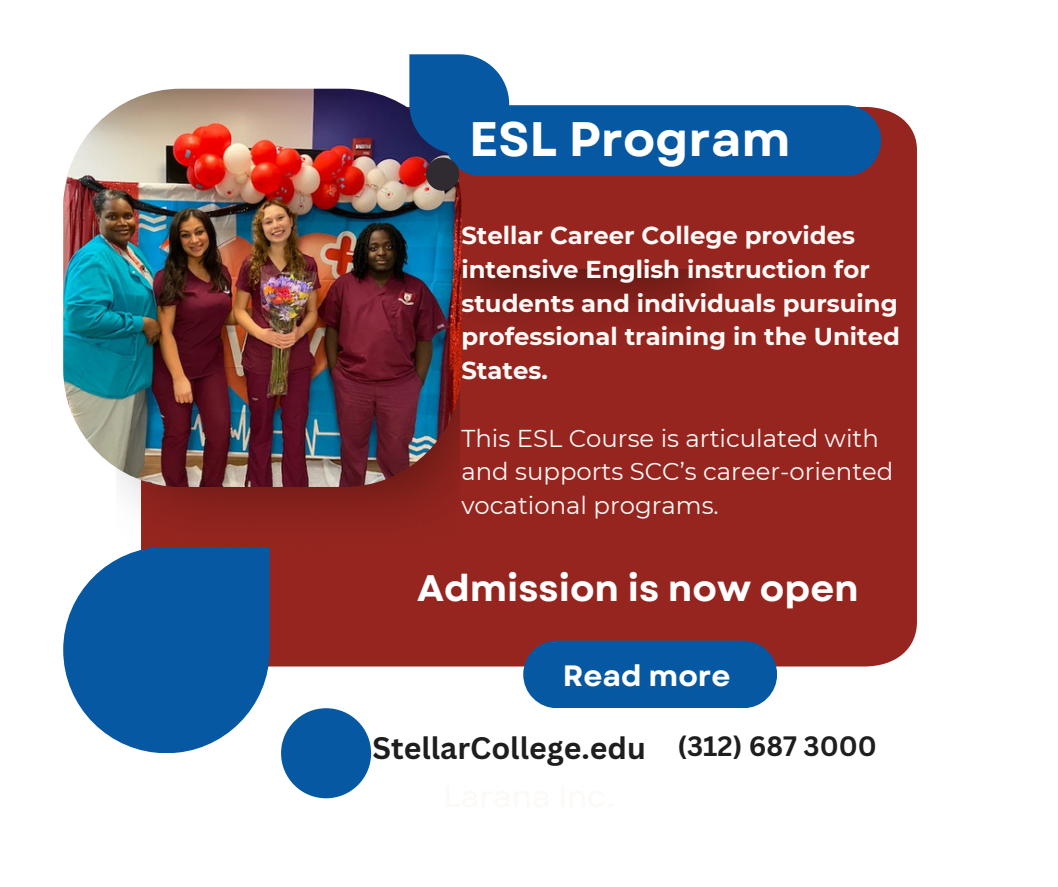
<style>
.page{position:relative;width:1058px;height:887px;background:#fff}
.page>*{position:absolute;margin:0;border:0;box-sizing:border-box;transform-origin:0 0}
.t1{font:700 48.3px "Garet";color:#fff}
.t2{font:700 36.9px "Garet";color:#fff}
.t3{font:700 30.3px "Canva Sans";color:#1e1e1e}
.t4{font:700 29.4px "Garet";color:#fff}
.t5{font:700 27.3px "Canva Sans";color:#1e1e1e}
.t6{font:700 24.3px/33.8px "Montserrat";color:#fdf9f6}
.t7{font:24.3px/33.8px "Montserrat";color:#fdf9f6}
</style>
<div class="page">
<div style="left:269px;top:107px;width:648px;height:559px;background:#96251f"></div>
<img style="left:116px;top:394px;width:343px;height:164px">
<img style="left:63px;top:89px;width:398px;height:398px;border-radius:118px">
<img style="left:433px;top:270px;width:343px;height:82px">
<div style="left:445px;top:105px;width:436px;height:71px;background:#0658a2;border-radius:35px"></div>
<svg style="left:409px;top:54px;width:100px;height:100px"></svg>
<svg style="left:63px;top:547px;width:206px;height:205px;fill:#0658a2"></svg>
<div style="left:426px;top:157px;width:33px;height:34px;background:#2f2b31;border-radius:50%"></div>
<div style="left:281px;top:708px;width:90px;height:90px;background:#0658a2;border-radius:50%"></div>
<div style="left:523px;top:640px;width:254px;height:68px;background:#0658a2;border-radius:34px"></div>
<p class="t1" style="left:469px;top:105px;width:323px">ESL Program</p>
<p class="t6" style="left:461px;top:218px;width:440px">Stellar Career College provides intensive English instruction for students and individuals pursuing professional training in the United<br>States.</p>
<p class="t7" style="left:461px;top:421px;width:433px">This ESL Course is articulated with and supports SCC’s career-oriented vocational programs.</p>
<p class="t2" style="left:417px;top:562px;width:443px">Admission is now open</p>
<p class="t4" style="left:562px;top:654px;width:169px">Read more</p>
<p class="t3" style="left:372px;top:726px;width:275px">StellarCollege.edu</p>
<p class="t5" style="left:677px;top:727px;width:201px">(312) 687 3000</p>
</div>
